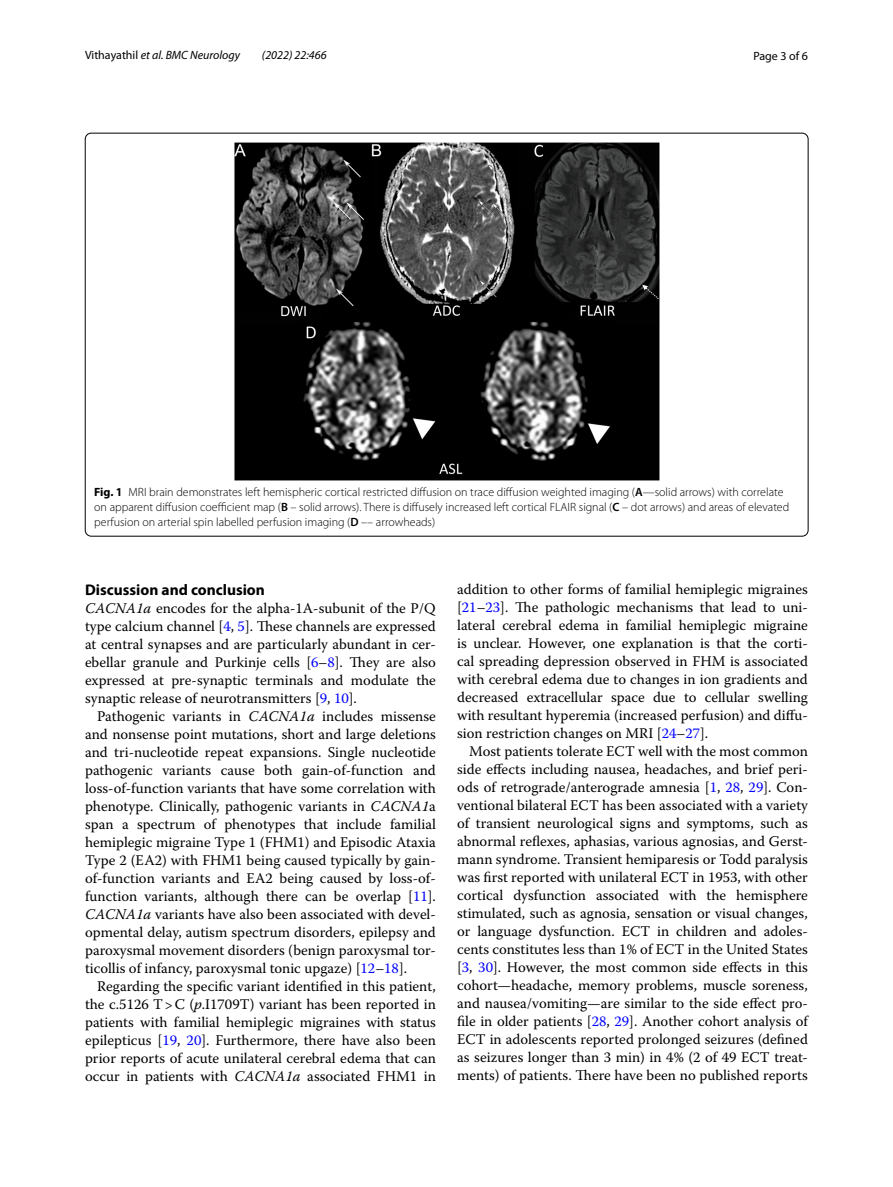
<style>
.page{position:relative;width:893px;height:1187px;background:#fff}
.page>*{position:absolute;margin:0;border:0;box-sizing:border-box;transform-origin:0 0}
.t1{font:700 15.45px "Myriad Pro";color:#000}
.t2{font:14.7px/18px "Warnock Pro";color:#000;text-align:justify}
.t3{font:300 12px/15px "Myriad Pro";color:#000}
.t4{font:italic 12px "Myriad Pro";color:#000}
.t5{font:12px "Myriad Pro";color:#000}
.s1{font-style:normal}
.s2{font-weight:700}
.s3{font-weight:600}
.s4{font-style:italic}
.s5{color:#00f}
</style>
<div class="page">
<img style="left:234px;top:142px;width:425px;height:339px">
<p class="t4" style="left:85px;top:48px;width:157px"><span class="s1">Vithayathil</span> et al. BMC Neurology</p>
<p class="t4" style="left:262px;top:48px;width:66px">(2022) 22:466</p>
<p class="t5" style="left:753px;top:48px;width:56px">Page 3 of 6</p>
<p class="t3" style="left:94px;top:484px;width:697px"><span class="s2">Fig. 1</span> MRI brain demonstrates left hemispheric cortical restricted diffusion on trace diffusion weighted imaging (<span class="s3">A</span>—solid arrows) with correlate on apparent diffusion coefficient map (<span class="s3">B</span> – solid arrows). There is diffusely increased left cortical FLAIR signal (<span class="s3">C</span> – dot arrows) and areas of elevated perfusion on arterial spin labelled perfusion imaging (<span class="s3">D</span> –– arrowheads)</p>
<p class="t1" style="left:85px;top:579px;width:181px">Discussion and conclusion</p>
<p class="t2" style="left:85px;top:598px;width:352px"><span class="s4">CACNA1a</span> encodes for the alpha-1A-subunit of the P/Q type calcium channel [<span class="s5">4</span>, <span class="s5">5</span>]. These channels are expressed at central synapses and are particularly abundant in cer&shy;ebellar granule and Purkinje cells [<span class="s5">6</span>–<span class="s5">8</span>]. They are also expressed at pre-synaptic terminals and modulate the synaptic release of neurotransmitters [<span class="s5">9</span>, <span class="s5">10</span>].</p>
<p class="t2" style="left:85px;top:706px;width:352px;text-indent:12px">Pathogenic variants in <span class="s4">CACNA1a</span> includes missense and nonsense point mutations, short and large deletions and tri-nucleotide repeat expansions. Single nucleotide pathogenic variants cause both gain-of-function and loss-of-function variants that have some correlation with phenotype. Clinically, pathogenic variants in <span class="s4">CACNA1</span>a span a spectrum of phenotypes that include familial hemiplegic migraine Type 1 (FHM1) and Episodic Ataxia Type 2 (EA2) with FHM1 being caused typically by gain&shy;of-function variants and EA2 being caused by loss-of&shy;function variants, although there can be overlap [<span class="s5">11</span>].<br><span class="s4">CACNA1a</span> variants have also been associated with devel&shy;opmental delay, autism spectrum disorders, epilepsy and paroxysmal movement disorders (benign paroxysmal tor&shy;ticollis of infancy, paroxysmal tonic upgaze) [<span class="s5">12</span>–<span class="s5">18</span>].</p>
<p class="t2" style="left:85px;top:976px;width:352px;text-indent:12px">Regarding the specific variant identified in this patient, the c.5126 T&gt;C (<span class="s4">p</span>.I1709T) variant has been reported in patients with familial hemiplegic migraines with status epilepticus [<span class="s5">19</span>, <span class="s5">20</span>]. Furthermore, there have also been prior reports of acute unilateral cerebral edema that can occur in patients with <span class="s4">CACNA1a</span> associated FHM1 in</p>
<p class="t2" style="left:457px;top:580px;width:352px">addition to other forms of familial hemiplegic migraines [<span class="s5">21</span>–<span class="s5">23</span>]. The pathologic mechanisms that lead to uni&shy;lateral cerebral edema in familial hemiplegic migraine is unclear. However, one explanation is that the corti&shy;cal spreading depression observed in FHM is associated with cerebral edema due to changes in ion gradients and decreased extracellular space due to cellular swelling with resultant hyperemia (increased perfusion) and diffu&shy;sion restriction changes on MRI [<span class="s5">24</span>–<span class="s5">27</span>].</p>
<p class="t2" style="left:457px;top:742px;width:352px;text-indent:12px">Most patients tolerate ECT well with the most common side effects including nausea, headaches, and brief peri&shy;ods of retrograde/anterograde amnesia [<span class="s5">1</span>, <span class="s5">28</span>, <span class="s5">29</span>]. Con&shy;ventional bilateral ECT has been associated with a variety of transient neurological signs and symptoms, such as abnormal reflexes, aphasias, various agnosias, and Gerst&shy;mann syndrome. Transient hemiparesis or Todd paralysis was first reported with unilateral ECT in 1953, with other cortical dysfunction associated with the hemisphere stimulated, such as agnosia, sensation or visual changes, or language dysfunction. ECT in children and adoles&shy;cents constitutes less than 1% of ECT in the United States [<span class="s5">3</span>, <span class="s5">30</span>]. However, the most common side effects in this cohort—headache, memory problems, muscle soreness, and nausea/vomiting—are similar to the side effect pro&shy;file in older patients [<span class="s5">28</span>, <span class="s5">29</span>]. Another cohort analysis of ECT in adolescents reported prolonged seizures (defined as seizures longer than 3 min) in 4% (2 of 49 ECT treat&shy;ments) of patients. There have been no published reports</p>
</div>
